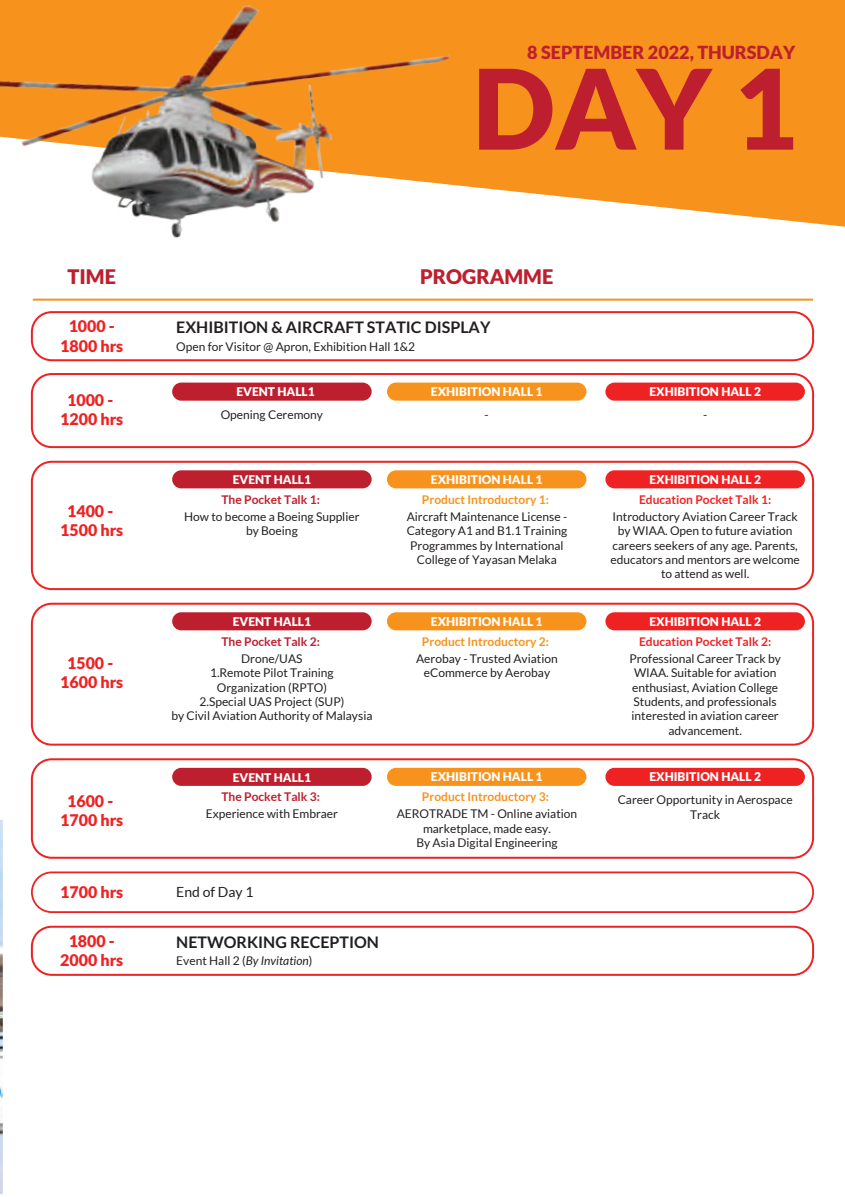
<style>
.page{position:relative;width:845px;height:1197px;background:#fff}
.page>*{position:absolute;margin:0;border:0;box-sizing:border-box;transform-origin:0 0}
.t1{font:900 111px "Lato";color:#be1f2e}
.t2{font:900 20px "Lato";color:#be1f2e}
.t3{font:900 18px "Lato";color:#be1f2e}
.t4{font:900 16px/19.2px "Lato";color:#ee2223;text-align:center}
.t5{font:700 16px "Lato";color:#231f20}
.t6{font:14px "Lato";color:#231f20}
.t7{font:12px/14.4px "Lato";color:#231f20;text-align:center}
.t8{font:900 12px "Lato";color:#fff}
.t9{font:700 12px "Lato";color:#f7931d}
.t10{font:700 12px "Lato";color:#be1f2e}
.t11{font:700 12px "Lato";color:#ee2223}
.s1{font-style:italic}
</style>
<div class="page">
<svg style="left:521px;top:0;width:324px;height:227px;background:#f79b2f"></svg>
<img style="left:0;top:819px;width:3px;height:374px">
<img style="left:0;top:0;width:521px;height:316px">
<hr style="left:33px;top:298px;width:780px;height:2px;background:#f7931d">
<div style="left:31px;top:373px;width:783px;height:75px;border:2px solid #ee2223;border-radius:20px"></div>
<div style="left:31px;top:311px;width:783px;height:50px;border:2px solid #ee2223;border-radius:20px"></div>
<div style="left:31px;top:925px;width:783px;height:50px;border:2px solid #ee2223;border-radius:20px"></div>
<div style="left:387px;top:382px;width:199px;height:18px;background:#f7931d;border-radius:9px"></div>
<div style="left:605px;top:382px;width:200px;height:18px;background:#ee2223;border-radius:9px"></div>
<div style="left:172px;top:382px;width:200px;height:18px;background:#be1f2e;border-radius:9px"></div>
<div style="left:31px;top:460px;width:783px;height:130px;border:2px solid #ee2223;border-radius:20px"></div>
<div style="left:387px;top:470px;width:199px;height:18px;background:#f7931d;border-radius:9px"></div>
<div style="left:605px;top:470px;width:200px;height:18px;background:#ee2223;border-radius:9px"></div>
<div style="left:172px;top:470px;width:200px;height:18px;background:#be1f2e;border-radius:9px"></div>
<div style="left:31px;top:602px;width:783px;height:143px;border:2px solid #ee2223;border-radius:20px"></div>
<div style="left:387px;top:612px;width:199px;height:18px;background:#f7931d;border-radius:9px"></div>
<div style="left:605px;top:612px;width:200px;height:18px;background:#ee2223;border-radius:9px"></div>
<div style="left:172px;top:612px;width:200px;height:18px;background:#be1f2e;border-radius:9px"></div>
<div style="left:31px;top:758px;width:783px;height:100px;border:2px solid #ee2223;border-radius:20px"></div>
<div style="left:387px;top:767px;width:199px;height:18px;background:#f7931d;border-radius:9px"></div>
<div style="left:605px;top:767px;width:200px;height:18px;background:#ee2223;border-radius:9px"></div>
<div style="left:172px;top:767px;width:200px;height:18px;background:#be1f2e;border-radius:9px"></div>
<div style="left:31px;top:871px;width:783px;height:41px;border:2px solid #ee2223;border-radius:20px"></div>
<h3 class="t3" style="left:527px;top:41px;width:270px">8 SEPTEMBER 2022, THURSDAY</h3>
<h1 class="t1" style="left:472px;top:44px;width:326px">DAY 1</h1>
<h2 class="t2" style="left:68px;top:264px;width:50px">TIME</h2>
<h2 class="t2" style="left:420px;top:264px;width:135px">PROGRAMME</h2>
<h3 class="t4" style="left:69px;top:316px;width:48px">1000 -</h3>
<h3 class="t5" style="left:176px;top:318px;width:316px">EXHIBITION &amp; AIRCRAFT STATIC DISPLAY</h3>
<h3 class="t4" style="left:60px;top:335px;width:65px">1800 hrs</h3>
<p class="t7" style="left:176px;top:339px;width:240px">Open for Visitor @ Apron, Exhibition Hall 1&amp;2</p>
<h3 class="t4" style="left:60px;top:390px;width:65px">1000 -<br>1200 hrs</h3>
<h3 class="t4" style="left:60px;top:501px;width:65px">1400 -<br>1500 hrs</h3>
<h3 class="t4" style="left:60px;top:653px;width:65px">1500 -<br>1600 hrs</h3>
<h3 class="t4" style="left:60px;top:790px;width:65px">1600 -<br>1700 hrs</h3>
<p class="t8" style="left:236px;top:385px;width:80px">EVENT HALL1</p>
<p class="t8" style="left:431px;top:385px;width:113px">EXHIBITION HALL 1</p>
<p class="t8" style="left:649px;top:385px;width:113px">EXHIBITION HALL 2</p>
<p class="t7" style="left:221px;top:407px;width:104px">Opening Ceremony</p>
<p class="t7" style="left:484px;top:407px;width:6px">-</p>
<p class="t7" style="left:703px;top:407px;width:6px">-</p>
<p class="t8" style="left:233px;top:472px;width:80px">EVENT HALL1</p>
<p class="t8" style="left:431px;top:472px;width:113px">EXHIBITION HALL 1</p>
<p class="t8" style="left:649px;top:472px;width:113px">EXHIBITION HALL 2</p>
<p class="t10" style="left:221px;top:492px;width:100px">The Pocket Talk 1:</p>
<p class="t9" style="left:422px;top:492px;width:129px">Product Introductory 1:</p>
<p class="t11" style="left:639px;top:492px;width:134px">Education Pocket Talk 1:</p>
<p class="t7" style="left:610px;top:509px;width:191px">Introductory Aviation Career Track by WIAA. Open to future aviation careers seekers of any age. Parents, educators and mentors are welcome to attend as well.</p>
<p class="t7" style="left:184px;top:509px;width:177px">How to become a Boeing Supplier by Boeing</p>
<p class="t7" style="left:407px;top:509px;width:162px">Aircraft Maintenance License -<br>Category A1 and B1.1 Training<br>Programmes by International<br>College of Yayasan Melaka</p>
<p class="t8" style="left:233px;top:614px;width:80px">EVENT HALL1</p>
<p class="t8" style="left:431px;top:614px;width:113px">EXHIBITION HALL 1</p>
<p class="t8" style="left:649px;top:614px;width:113px">EXHIBITION HALL 2</p>
<p class="t10" style="left:221px;top:634px;width:100px">The Pocket Talk 2:</p>
<p class="t9" style="left:422px;top:634px;width:129px">Product Introductory 2:</p>
<p class="t11" style="left:639px;top:634px;width:134px">Education Pocket Talk 2:</p>
<p class="t7" style="left:629px;top:651px;width:153px">Professional Career Track by<br>WIAA. Suitable for aviation enthusiast, Aviation College<br>Students, and professionals interested in aviation career advancement.</p>
<p class="t7" style="left:171px;top:651px;width:203px">Drone/UAS<br>1.Remote Pilot Training<br>Organization (RPTO)<br>2.Special UAS Project (SUP)<br>by Civil Aviation Authority of Malaysia</p>
<p class="t7" style="left:416px;top:651px;width:143px">Aerobay - Trusted Aviation eCommerce by Aerobay</p>
<p class="t8" style="left:233px;top:770px;width:80px">EVENT HALL1</p>
<p class="t8" style="left:431px;top:770px;width:113px">EXHIBITION HALL 1</p>
<p class="t8" style="left:649px;top:770px;width:113px">EXHIBITION HALL 2</p>
<p class="t10" style="left:221px;top:789px;width:100px">The Pocket Talk 3:</p>
<p class="t9" style="left:422px;top:789px;width:129px">Product Introductory 3:</p>
<p class="t7" style="left:618px;top:792px;width:176px">Career Opportunity in Aerospace<br>Track</p>
<p class="t7" style="left:206px;top:806px;width:134px">Experience with Embraer</p>
<p class="t7" style="left:397px;top:806px;width:182px">AEROTRADE TM - Online aviation marketplace, made easy.<br>By Asia Digital Engineering</p>
<h3 class="t4" style="left:60px;top:881px;width:65px">1700 hrs</h3>
<p class="t6" style="left:176px;top:884px;width:79px">End of Day 1</p>
<h3 class="t4" style="left:69px;top:930px;width:48px">1800 -</h3>
<h3 class="t5" style="left:176px;top:932px;width:204px">NETWORKING RECEPTION</h3>
<h3 class="t4" style="left:60px;top:950px;width:65px">2000 hrs</h3>
<p class="t7" style="left:176px;top:953px;width:137px">Event Hall 2 (<span class="s1">By Invitation</span>)</p>
</div>
